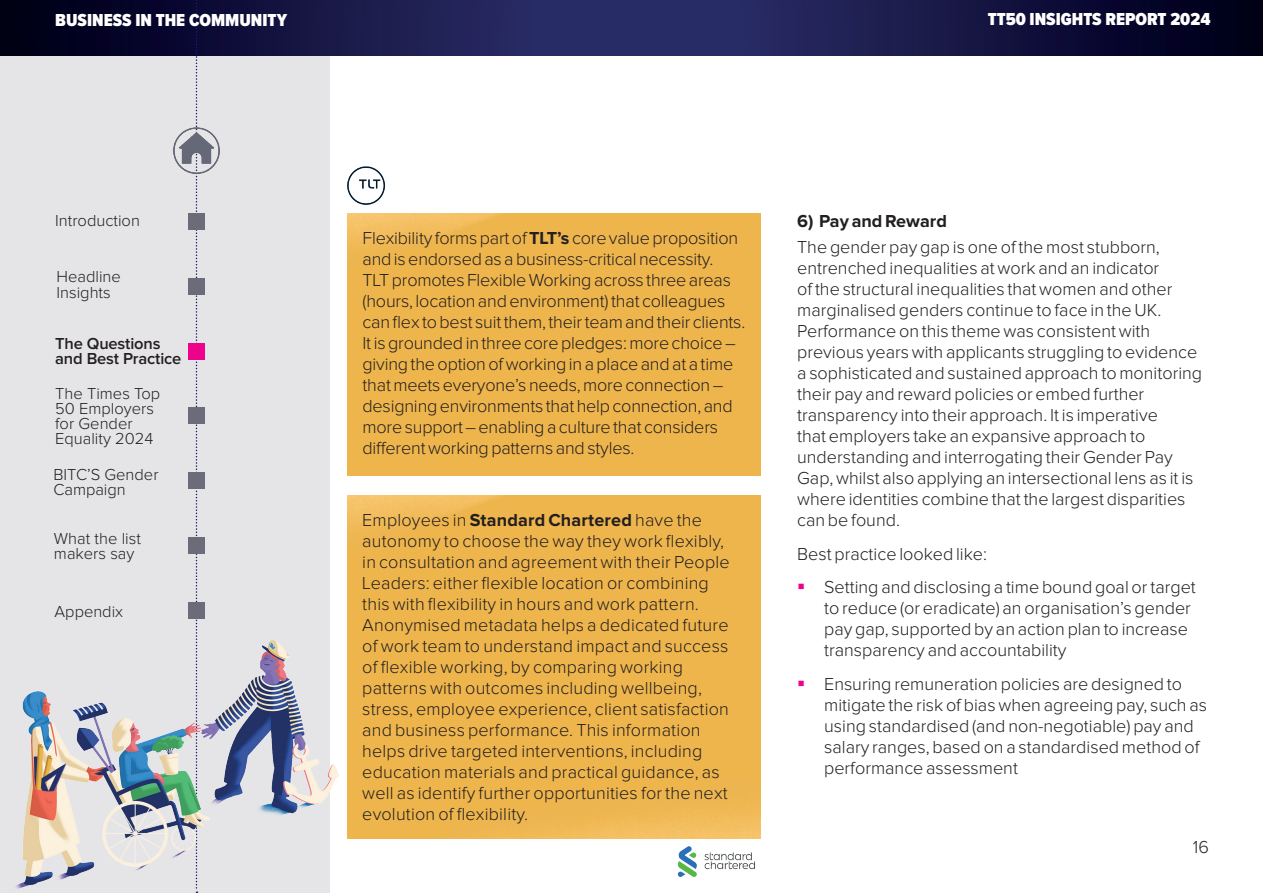
<style>
.page{position:relative;width:1263px;height:893px;background:#fff}
.page>*{position:absolute;margin:0;border:0;box-sizing:border-box;transform-origin:0 0}
.t1{font:300 18px/21px "Proxima Nova";color:#231f20}
.t2{font:900 18px "Proxima Nova Cond";color:#fff}
.t3{font:700 18px "Proxima Nova";color:#231f20}
.t4{font:300 16.5px/15px "Proxima Nova";color:#231f20}
.t5{font:600 16.5px/15px "Proxima Nova";letter-spacing:-.01em;color:#231f20}
.s1{font-weight:700}
</style>
<div class="page">
<div style="left:0;top:0;width:329px;height:893px;background:#e5e4e7"></div>
<img style="left:0;top:0;width:1263px;height:55px">
<svg style="left:196px;top:0;width:1px;height:640px"></svg>
<div style="left:347px;top:213px;width:414px;height:263px;background:#eeb54d"></div>
<div style="left:347px;top:495px;width:414px;height:344px;background:#eeb54d"></div>
<img style="left:16px;top:641px;width:322px;height:252px">
<img style="left:347px;top:166px;width:47px;height:48px">
<img style="left:668px;top:836px;width:93px;height:41px">
<img style="left:173px;top:126px;width:47px;height:48px">
<div style="left:188px;top:213px;width:17px;height:17px;background:#6c6b7a"></div>
<div style="left:188px;top:278px;width:17px;height:17px;background:#6c6b7a"></div>
<div style="left:188px;top:343px;width:17px;height:16px;background:#ed028c"></div>
<div style="left:188px;top:472px;width:17px;height:17px;background:#6c6b7a"></div>
<div style="left:188px;top:602px;width:17px;height:17px;background:#6c6b7a"></div>
<div style="left:188px;top:408px;width:17px;height:16px;background:#6c6b7a"></div>
<div style="left:188px;top:537px;width:17px;height:17px;background:#6c6b7a"></div>
<p class="t2" style="left:55px;top:7px;width:233px">BUSINESS IN THE COMMUNITY</p>
<p class="t2" style="left:988px;top:6px;width:224px">TT50 INSIGHTS REPORT 2024</p>
<p class="t4" style="left:55px;top:213px;width:86px">Introduction</p>
<p class="t4" style="left:57px;top:268px;width:66px;line-height:16.5px">Headline<br>Insights</p>
<p class="t5" style="left:55px;top:337px;width:128px">The Questions and Best Practice</p>
<p class="t4" style="left:55px;top:386px;width:106px">The Times Top<br>50 Employers for Gender<br>Equality 2024</p>
<p class="t4" style="left:53px;top:467px;width:107px">BITC’S Gender<br>Campaign</p>
<p class="t4" style="left:54px;top:532px;width:88px">What the list makers say</p>
<p class="t4" style="left:55px;top:604px;width:70px">Appendix</p>
<p class="t1" style="left:362px;top:228px;width:384px">Flexibility forms part of <span class="s1">TLT’s</span> core value proposition and is endorsed as a business-critical necessity.<br>TLT promotes Flexible Working across three areas (hours, location and environment) that colleagues can flex to best suit them, their team and their clients.<br>It is grounded in three core pledges: more choice – giving the option of working in a place and at a time that meets everyone’s needs, more connection – designing environments that help connection, and more support – enabling a culture that considers different working patterns and styles.</p>
<p class="t1" style="left:362px;top:510px;width:369px">Employees in <span class="s1">Standard Chartered</span> have the autonomy to choose the way they work flexibly, in consultation and agreement with their People Leaders: either flexible location or combining this with flexibility in hours and work pattern.<br>Anonymised metadata helps a dedicated future of work team to understand impact and success of flexible working, by comparing working patterns with outcomes including wellbeing, stress, employee experience, client satisfaction and business performance. This information helps drive targeted interventions, including education materials and practical guidance, as well as identify further opportunities for the next evolution of flexibility.</p>
<p class="t3" style="left:797px;top:211px;width:151px">6) Pay and Reward</p>
<p class="t1" style="left:797px;top:237px;width:407px">The gender pay gap is one of the most stubborn, entrenched inequalities at work and an indicator<br>of the structural inequalities that women and other marginalised genders continue to face in the UK.<br>Performance on this theme was consistent with previous years with applicants struggling to evidence a sophisticated and sustained approach to monitoring their pay and reward policies or embed further transparency into their approach. It is imperative<br>that employers take an expansive approach to understanding and interrogating their Gender Pay Gap, whilst also applying an intersectional lens as it is where identities combine that the largest disparities can be found.</p>
<p class="t1" style="left:824px;top:537px;width:373px;line-height:33.8px;text-indent:-27px">Best practice looked like:<br>Setting and disclosing a time bound goal or target</p>
<p class="t1" style="left:824px;top:598px;width:368px">to reduce (or eradicate) an organisation’s gender pay gap, supported by an action plan to increase transparency and accountability</p>
<p class="t1" style="left:824px;top:674px;width:384px">Ensuring remuneration policies are designed to mitigate the risk of bias when agreeing pay, such as using standardised (and non-negotiable) pay and salary ranges, based on a standardised method of performance assessment</p>
<p class="t1" style="left:1193px;top:837px;width:18px">16</p>
</div>
